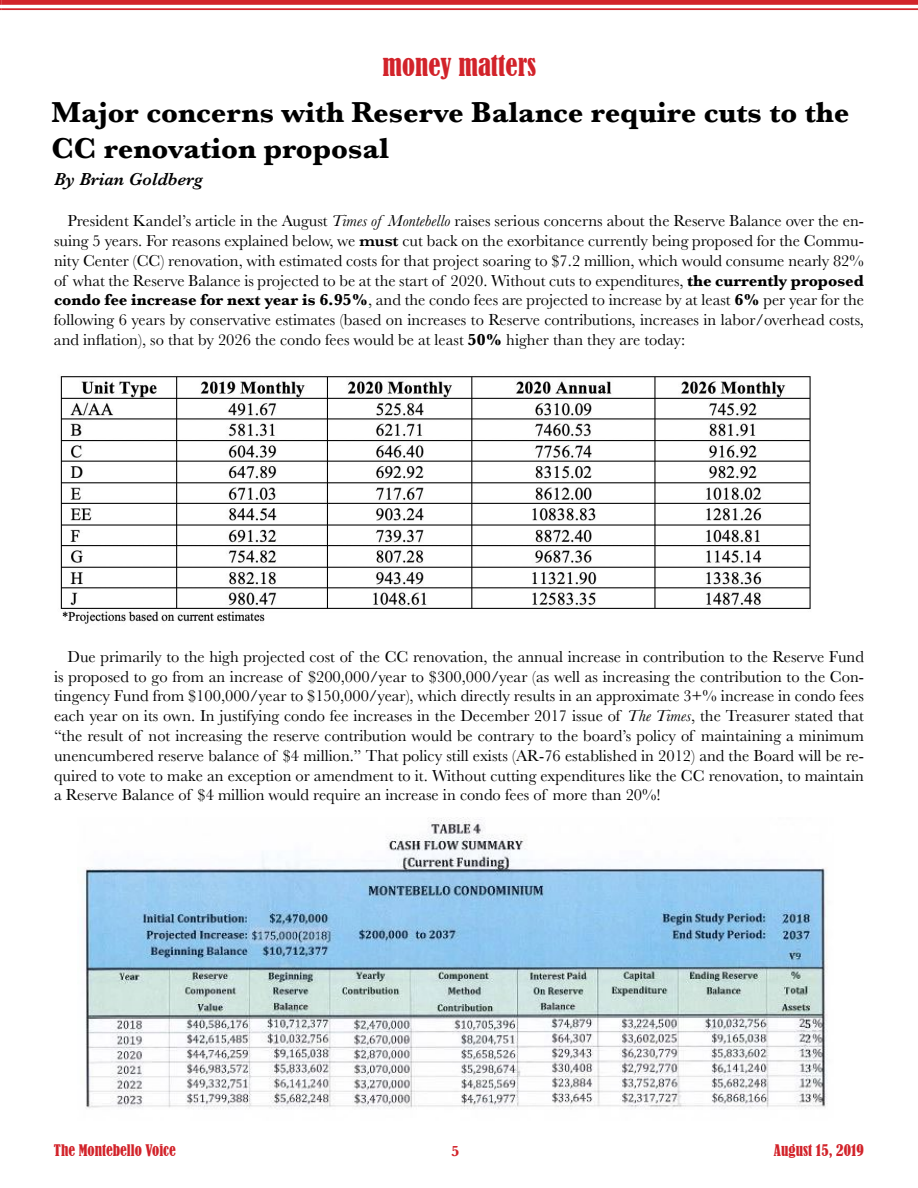
<style>
.page{position:relative;width:918px;height:1188px;background:#fff}
.page>*{position:absolute;margin:0;border:0;box-sizing:border-box;transform-origin:0 0}
.t1{font:700 30px/36px "Baskerville";color:#000}
.t2{font:condensed 27px "Bernard";color:#d2232a}
.t3{font:italic 600 18px "Baskerville";color:#000}
.t4{font:16.5px/19.8px "Baskerville";color:#000;text-align:justify}
.t5{font:condensed 15px "Bernard";color:#d2232a}
.t6{font:700 15px "Baskerville";color:#d2232a}
.s1{font-style:italic}
.s2{font-weight:600}
.s3{font-weight:700}
</style>
<div class="page">
<svg style="left:0;top:0;width:2px;height:10px"></svg>
<div style="left:2px;top:0;width:916px;height:5px;background:#d2232a"></div>
<hr style="left:2px;top:8px;width:916px;height:2px;background:#d2232a">
<img style="left:84px;top:818px;width:744px;height:291px">
<img style="left:60px;top:376px;width:751px;height:248px">
<h2 class="t2" style="left:383px;top:50px;width:155px">money matters</h2>
<h1 class="t1" style="left:51px;top:94px;width:800px">Major concerns with Reserve Balance require cuts to the<br>CC renovation proposal</h1>
<p class="t3" style="left:54px;top:167px;width:150px">By Brian Goldberg</p>
<p class="t4" style="left:54px;top:211px;width:812px;text-indent:14px">President Kandel’s article in the August <span class="s1">Times of Montebello</span> raises serious concerns about the Reserve Balance over the en&shy;suing 5 years. For reasons explained below, we <span class="s2">must</span> cut back on the exorbitance currently being proposed for the Commu&shy;nity Center (CC) renovation, with estimated costs for that project soaring to $7.2 million, which would consume nearly 82% of what the Reserve Balance is projected to be at the start of 2020. Without cuts to expenditures, <span class="s3">the currently proposed condo fee increase for next year is 6.95%</span>, and the condo fees are projected to increase by at least <span class="s3">6%</span> per year for the following 6 years by conservative estimates (based on increases to Reserve contributions, increases in labor/overhead costs, and inflation), so that by 2026 the condo fees would be at least <span class="s3">50%</span> higher than they are today:</p>
<p class="t4" style="left:54px;top:647px;width:812px;text-indent:13px">Due primarily to the high projected cost of the CC renovation, the annual increase in contribution to the Reserve Fund is proposed to go from an increase of $200,000/year to $300,000/year (as well as increasing the contribution to the Con&shy;tingency Fund from $100,000/year to $150,000/year), which directly results in an approximate 3+% increase in condo fees each year on its own. In justifying condo fee increases in the December 2017 issue of <span class="s1">The Times</span>, the Treasurer stated that “the result of not increasing the reserve contribution would be contrary to the board’s policy of maintaining a minimum unencumbered reserve balance of $4 million.” That policy still exists (AR-76 established in 2012) and the Board will be re&shy;quired to vote to make an exception or amendment to it. Without cutting expenditures like the CC renovation, to maintain a Reserve Balance of $4 million would require an increase in condo fees of more than 20%!</p>
<p class="t5" style="left:54px;top:1141px;width:123px">The Montebello Voice</p>
<p class="t6" style="left:451px;top:1140px;width:10px">5</p>
<p class="t5" style="left:774px;top:1141px;width:92px">August 15, 2019</p>
</div>
